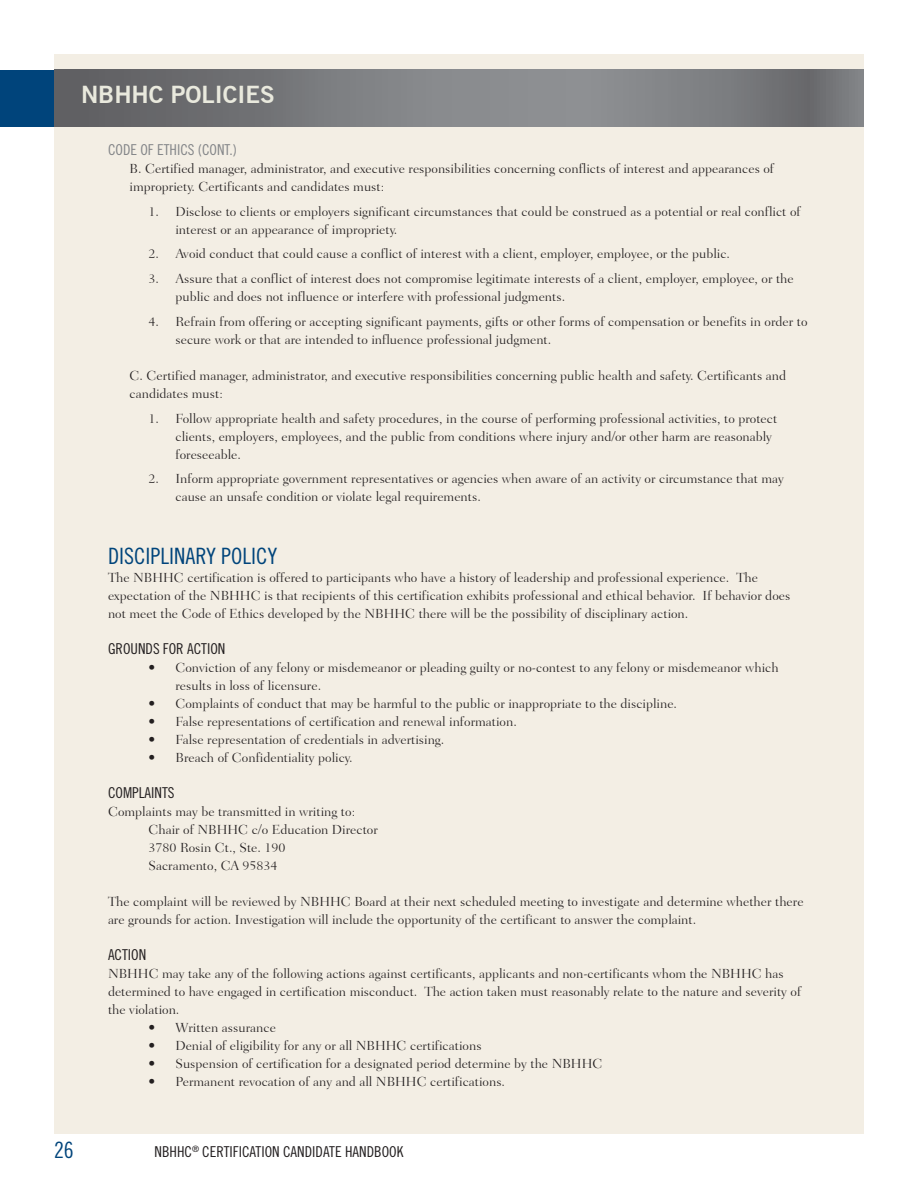
<style>
.page{position:relative;width:918px;height:1188px;background:#fff}
.page>*{position:absolute;margin:0;border:0;box-sizing:border-box;transform-origin:0 0}
.Bar_Headings{font:700 24px "Trade Gothic No.2";color:#e9e9dd}
.Text_Headers{font:22.5px "Trade Gothic Cond Eighteen";color:#00447b}
.Text_Smaller_Headers{font:15px "Trade Gothic Cond Eighteen";color:#231f20}
.Text_Smaller_Headers-2{font:15px "Trade Gothic Cond Eighteen";color:#838588}
.Body_Text{font:300 13.5px/18px "Fairfield LH45";color:#231f20}
</style>
<div class="page">
<div style="left:54px;top:54px;width:810px;height:1080px;background:#f3eee4"></div>
<svg style="left:54px;top:70px;width:810px;height:57px;background:#797b7e"></svg>
<div style="left:0;top:70px;width:54px;height:57px;background:#00447b"></div>
<p class="Bar_Headings" style="left:81px;top:79px;width:195px">NBHHC POLICIES</p>
<p class="Text_Smaller_Headers-2" style="left:108px;top:141px;width:130px">CODE OF ETHICS (CONT.)</p>
<p class="Body_Text" style="left:130px;top:159px;width:646px">B. Certified manager, administrator, and executive responsibilities concerning conflicts of interest and appearances of impropriety. Certificants and candidates must:</p>
<p class="Body_Text" style="left:176px;top:202px;width:627px;text-indent:-27px">1. Disclose to clients or employers significant circumstances that could be construed as a potential or real conflict of interest or an appearance of impropriety.</p>
<p class="Body_Text" style="left:148px;top:245px;width:583px">2. Avoid conduct that could cause a conflict of interest with a client, employer, employee, or the public.</p>
<p class="Body_Text" style="left:176px;top:270px;width:620px;text-indent:-27px">3. Assure that a conflict of interest does not compromise legitimate interests of a client, employer, employee, or the public and does not influence or interfere with professional judgments.</p>
<p class="Body_Text" style="left:176px;top:312px;width:634px;text-indent:-27px">4. Refrain from offering or accepting significant payments, gifts or other forms of compensation or benefits in order to secure work or that are intended to influence professional judgment.</p>
<p class="Body_Text" style="left:130px;top:366px;width:658px">C. Certified manager, administrator, and executive responsibilities concerning public health and safety. Certificants and candidates must:</p>
<p class="Body_Text" style="left:176px;top:409px;width:603px;text-indent:-27px">1. Follow appropriate health and safety procedures, in the course of performing professional activities, to protect clients, employers, employees, and the public from conditions where injury and/or other harm are reasonably foreseeable.</p>
<p class="Body_Text" style="left:176px;top:470px;width:610px;text-indent:-27px">2. Inform appropriate government representatives or agencies when aware of an activity or circumstance that may cause an unsafe condition or violate legal requirements.</p>
<p class="Text_Headers" style="left:108px;top:543px;width:171px">DISCIPLINARY POLICY</p>
<p class="Body_Text" style="left:108px;top:569px;width:684px">The NBHHC certification is offered to participants who have a history of leadership and professional experience. The expectation of the NBHHC is that recipients of this certification exhibits professional and ethical behavior. If behavior does not meet the Code of Ethics developed by the NBHHC there will be the possibility of disciplinary action.</p>
<p class="Text_Smaller_Headers" style="left:108px;top:640px;width:119px">GROUNDS FOR ACTION</p>
<p class="Body_Text" style="left:176px;top:659px;width:605px;text-indent:-27px">• Conviction of any felony or misdemeanor or pleading guilty or no-contest to any felony or misdemeanor which results in loss of licensure.</p>
<p class="Body_Text" style="left:148px;top:695px;width:530px">• Complaints of conduct that may be harmful to the public or inappropriate to the discipline.</p>
<p class="Body_Text" style="left:148px;top:713px;width:370px">• False representations of certification and renewal information.</p>
<p class="Body_Text" style="left:148px;top:731px;width:297px">• False representation of credentials in advertising.</p>
<p class="Body_Text" style="left:148px;top:749px;width:206px">• Breach of Confidentiality policy.</p>
<p class="Text_Smaller_Headers" style="left:108px;top:784px;width:68px">COMPLAINTS</p>
<p class="Body_Text" style="left:108px;top:803px;width:249px">Complaints may be transmitted in writing to:</p>
<p class="Body_Text" style="left:148px;top:821px;width:231px">Chair of NBHHC c/o Education Director</p>
<p class="Body_Text" style="left:148px;top:839px;width:139px">3780 Rosin Ct., Ste. 190</p>
<p class="Body_Text" style="left:148px;top:857px;width:131px">Sacramento, CA 95834</p>
<p class="Body_Text" style="left:108px;top:893px;width:697px">The complaint will be reviewed by NBHHC Board at their next scheduled meeting to investigate and determine whether there are grounds for action. Investigation will include the opportunity of the certificant to answer the complaint.</p>
<p class="Text_Smaller_Headers" style="left:108px;top:946px;width:40px">ACTION</p>
<p class="Body_Text" style="left:108px;top:965px;width:695px">NBHHC may take any of the following actions against certificants, applicants and non-certificants whom the NBHHC has determined to have engaged in certification misconduct. The action taken must reasonably relate to the nature and severity of the violation.</p>
<p class="Body_Text" style="left:148px;top:1019px;width:129px">• Written assurance</p>
<p class="Body_Text" style="left:148px;top:1037px;width:335px">• Denial of eligibility for any or all NBHHC certifications</p>
<p class="Body_Text" style="left:148px;top:1055px;width:455px">• Suspension of certification for a designated period determine by the NBHHC</p>
<p class="Body_Text" style="left:148px;top:1073px;width:358px">• Permanent revocation of any and all NBHHC certifications.</p>
<h2 class="Text_Headers" style="left:54px;top:1137px;width:21px">26</h2>
<p class="Text_Smaller_Headers" style="left:154px;top:1143px;width:250px">NBHHC<sup>®</sup> CERTIFICATION CANDIDATE HANDBOOK</p>
</div>
